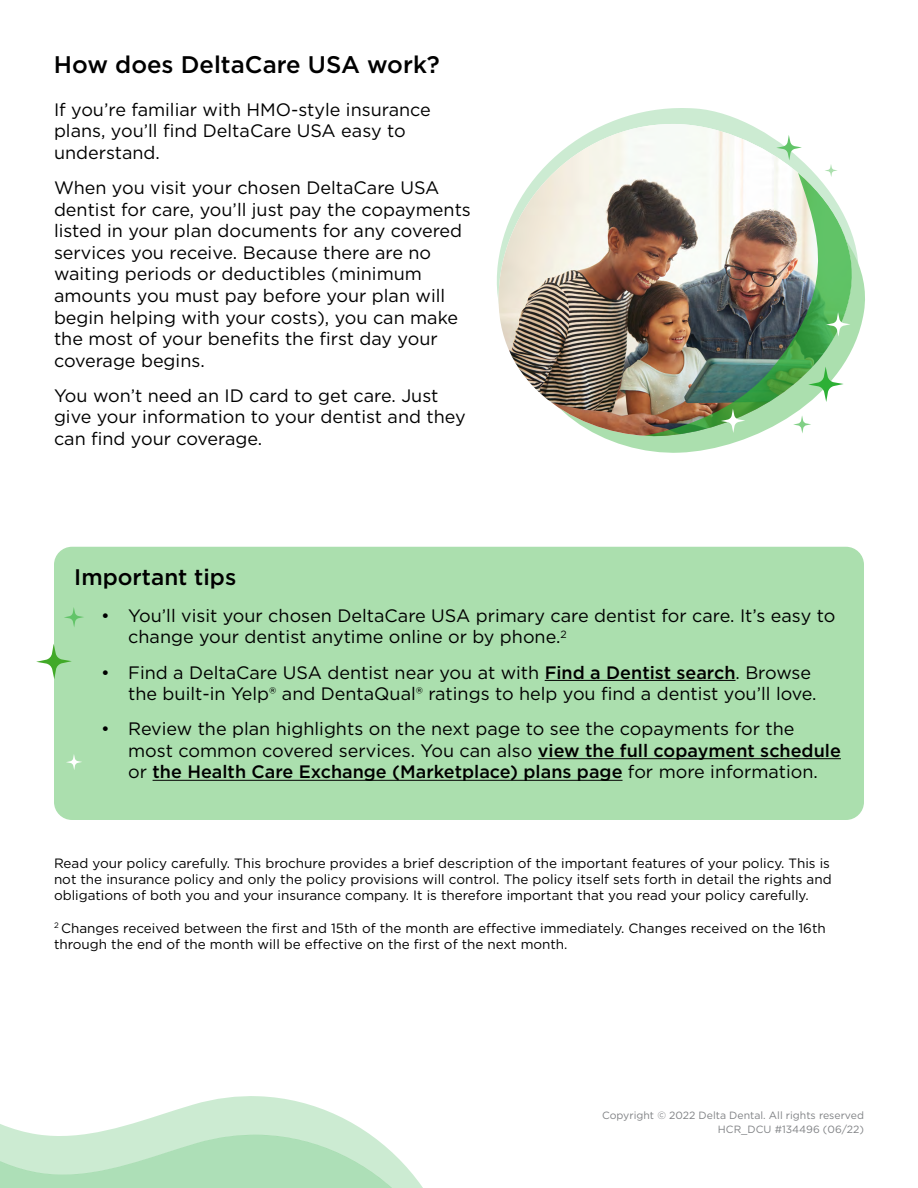
<style>
.page{position:relative;width:918px;height:1188px;background:#fff}
.page>*{position:absolute;margin:0;border:0;box-sizing:border-box;transform-origin:0 0}
.t1{font:500 24px "Gotham";color:#000}
.t2{font:500 22.5px "Gotham";color:#000}
.t3{font:18px/21.6px "Gotham";color:#000}
.t4{font:13.5px/16.2px "Gotham";color:#000}
.t5{font:10.5px/13.5px "Gotham";color:#808285;text-align:right}
.s1{font-weight:500}
</style>
<div class="page">
<svg style="left:497px;top:108px;width:249px;height:199px"></svg>
<svg style="left:607px;top:439px;width:138px;height:14px;fill:#abdfae"></svg>
<svg style="left:499px;top:123px;width:366px;height:316px"></svg>
<img style="left:499px;top:124px;width:354px;height:314px">
<svg style="left:776px;top:135px;width:26px;height:25px"></svg>
<img style="left:629px;top:163px;width:229px;height:273px">
<svg style="left:721px;top:409px;width:24px;height:24px"></svg>
<svg style="left:826px;top:312px;width:24px;height:25px"></svg>
<div style="left:54px;top:547px;width:810px;height:273px;background:#abdfae;border-radius:18px"></div>
<svg style="left:36px;top:644px;width:36px;height:35px"></svg>
<svg style="left:64px;top:607px;width:20px;height:20px"></svg>
<svg style="left:66px;top:754px;width:16px;height:16px"></svg>
<hr style="left:545px;top:680px;width:191px;height:1px;background:#000">
<hr style="left:538px;top:758px;width:303px;height:1px;background:#000">
<hr style="left:153px;top:780px;width:470px;height:1px;background:#000">
<svg style="left:0;top:1096px;width:423px;height:92px"></svg>
<h1 class="t1" style="left:54px;top:49px;width:387px">How does DeltaCare USA work?</h1>
<p class="t3" style="left:54px;top:98px;width:378px">If you’re familiar with HMO-style insurance plans, you’ll find DeltaCare USA easy to understand.</p>
<p class="t3" style="left:54px;top:176px;width:418px">When you visit your chosen DeltaCare USA dentist for care, you’ll just pay the copayments listed in your plan documents for any covered services you receive. Because there are no waiting periods or deductibles (minimum amounts you must pay before your plan will begin helping with your costs), you can make the most of your benefits the first day your coverage begins.</p>
<p class="t3" style="left:54px;top:384px;width:413px">You won’t need an ID card to get care. Just give your information to your dentist and they can find your coverage.</p>
<p class="t2" style="left:74px;top:562px;width:164px">Important tips</p>
<p class="t3" style="left:128px;top:604px;width:709px;text-indent:-27px">• You’ll visit your chosen DeltaCare USA primary care dentist for care. It’s easy to change your dentist anytime online or by phone.<sup>2</sup></p>
<p class="t3" style="left:128px;top:661px;width:690px;text-indent:-27px">• Find a DeltaCare USA dentist near you at with <span class="s1">Find a Dentist search</span>. Browse the built-in Yelp® and DentaQual® ratings to help you find a dentist you’ll love.</p>
<p class="t3" style="left:128px;top:718px;width:714px;text-indent:-27px">• Review the plan highlights on the next page to see the copayments for the most common covered services. You can also <span class="s1">view the full copayment schedule </span>or <span class="s1">the Health Care Exchange (Marketplace) plans page</span> for more information.</p>
<p class="t4" style="left:54px;top:855px;width:779px">Read your policy carefully. This brochure provides a brief description of the important features of your policy. This is not the insurance policy and only the policy provisions will control. The policy itself sets forth in detail the rights and obligations of both you and your insurance company. It is therefore important that you read your policy carefully.</p>
<p class="t4" style="left:54px;top:920px;width:773px"><sup>2</sup> Changes received between the first and 15th of the month are effective immediately. Changes received on the 16th through the end of the month will be effective on the first of the next month.</p>
<p class="t5" style="left:602px;top:1109px;width:263px">Copyright © 2022 Delta Dental. All rights reserved<br>HCR_DCU #134496 (06/22)</p>
</div>
